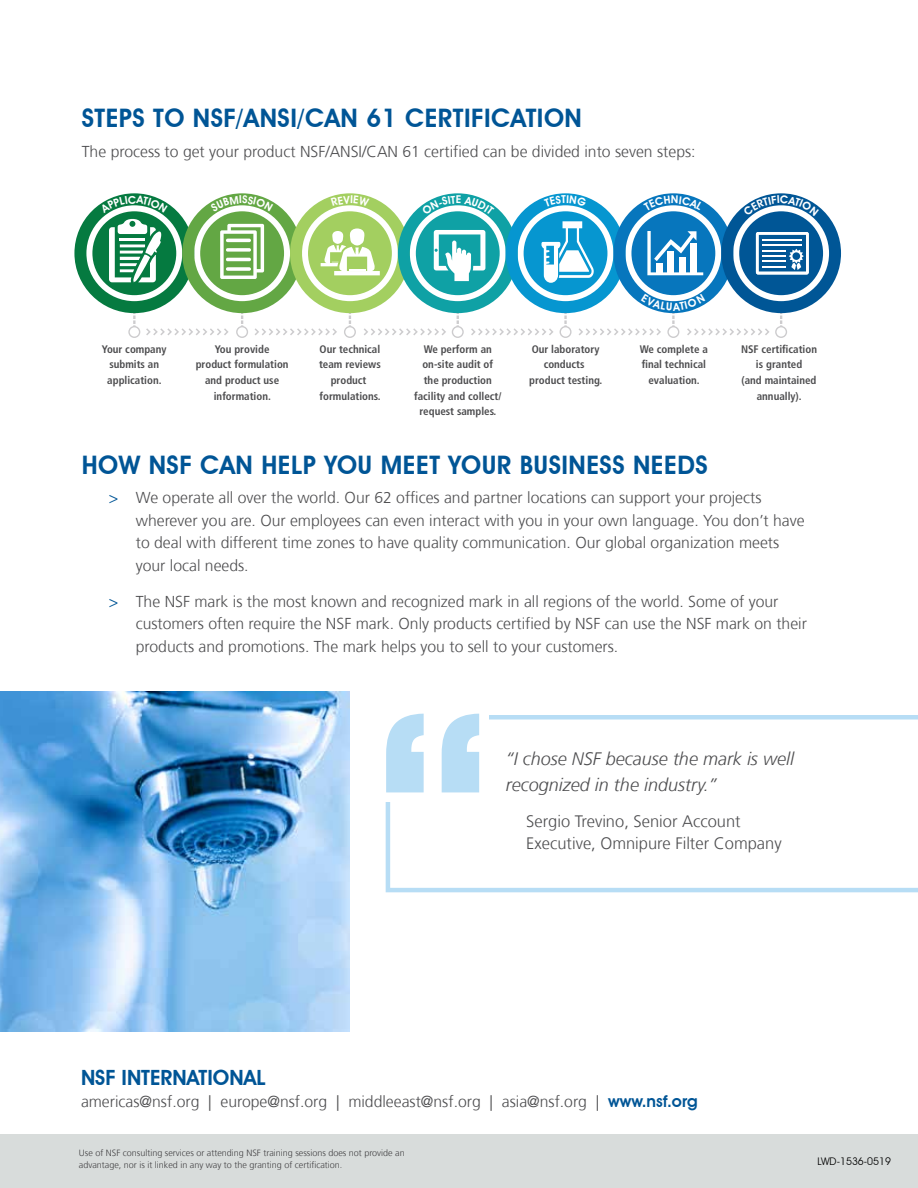
<style>
.page{position:relative;width:918px;height:1188px;background:#fff}
.page>*{position:absolute;margin:0;border:0;box-sizing:border-box;transform-origin:0 0}
.t1{font:600 25.5px "Avant Garde IT Cby BT";letter-spacing:.02em;color:#005596}
.t2{font:600 21px "Avant Garde IT Cby BT";color:#005596}
.t3{font:italic 300 18px/25.5px "Frutiger";color:#4d4d4f}
.t4{font:300 16.5px/22.5px "Frutiger";color:#4d4d4f}
.t5{font:300 15.75px/22.5px "Frutiger";color:#4d4d4f}
.t6{font:700 condensed 10.95px/15.6px "Frutiger LT Std";color:#4d4d4f;text-align:center}
.t7{font:10.5px "Avant Garde IT Cby BT";color:#000}
.t8{font:300 9px/12px "Frutiger";color:#414042}
.s1{color:#005596}
.s2{font-family:"Avant Garde IT Cby BT";font-weight:600;font-size:16.5px;color:#005596}
</style>
<div class="page">
<div style="left:0;top:1134px;width:918px;height:54px;background:#d8dcdb"></div>
<svg style="left:386px;top:715px;width:532px;height:177px"></svg>
<div style="left:381px;top:701px;width:108px;height:101px;background:#fff"></div>
<svg style="left:386px;top:714px;width:93px;height:78px"></svg>
<img style="left:0;top:692px;width:349px;height:339px">
<svg style="left:74px;top:193px;width:767px;height:145px"></svg>
<h1 class="t1" style="left:82px;top:103px;width:502px">STEPS TO NSF/ANSI/CAN 61 CERTIFICATION</h1>
<p class="t5" style="left:82px;top:140px;width:615px">The process to get your product NSF/ANSI/CAN 61 certified can be divided into seven steps:</p>
<p class="t6" style="left:102px;top:341px;width:66px">Your company submits an application.</p>
<p class="t6" style="left:196px;top:341px;width:94px">You provide product formulation and product use information.</p>
<p class="t6" style="left:319px;top:341px;width:63px">Our technical team reviews product formulations.</p>
<p class="t6" style="left:414px;top:341px;width:89px">We perform an on-site audit of the production facility and collect/ request samples.</p>
<p class="t6" style="left:529px;top:341px;width:75px">Our laboratory conducts product testing.</p>
<p class="t6" style="left:640px;top:341px;width:69px">We complete a -nal technical evaluation.</p>
<p class="t6" style="left:741px;top:341px;width:77px">NSF certi-cation is granted<br>(and maintained annually).</p>
<h1 class="t1" style="left:82px;top:450px;width:627px">HOW NSF CAN HELP YOU MEET YOUR BUSINESS NEEDS</h1>
<p class="t5" style="left:136px;top:487px;width:670px;text-indent:-27px"><span class="s1">&gt;</span> We operate all over the world. Our 62 offices and partner locations can support your projects wherever you are. Our employees can even interact with you in your own language. You don’t have to deal with different time zones to have quality communication. Our global organization meets your local needs.</p>
<p class="t5" style="left:136px;top:590px;width:673px;text-indent:-27px"><span class="s1">&gt;</span> The NSF mark is the most known and recognized mark in all regions of the world. Some of your customers often require the NSF mark. Only products certified by NSF can use the NSF mark on their products and promotions. The mark helps you to sell to your customers.</p>
<p class="t3" style="left:506px;top:746px;width:290px">“I chose NSF because the mark is well recognized in the industry.”</p>
<p class="t4" style="left:526px;top:810px;width:257px">Sergio Trevino, Senior Account<br>Executive, Omnipure Filter Company</p>
<h2 class="t2" style="left:81px;top:1064px;width:186px">NSF INTERNATIONAL</h2>
<p class="t5" style="left:81px;top:1091px;width:618px">americas@nsf.org | europe@nsf.org | middleeast@nsf.org | asia@nsf.org | <span class="s2">www.nsf.org</span></p>
<p class="t8" style="left:79px;top:1147px;width:327px">Use of NSF consulting services or attending NSF training sessions does not provide an advantage, nor is it linked in any way to the granting of certification.</p>
<p class="t7" style="left:817px;top:1155px;width:75px">LWD-1536-0519</p>
</div>
